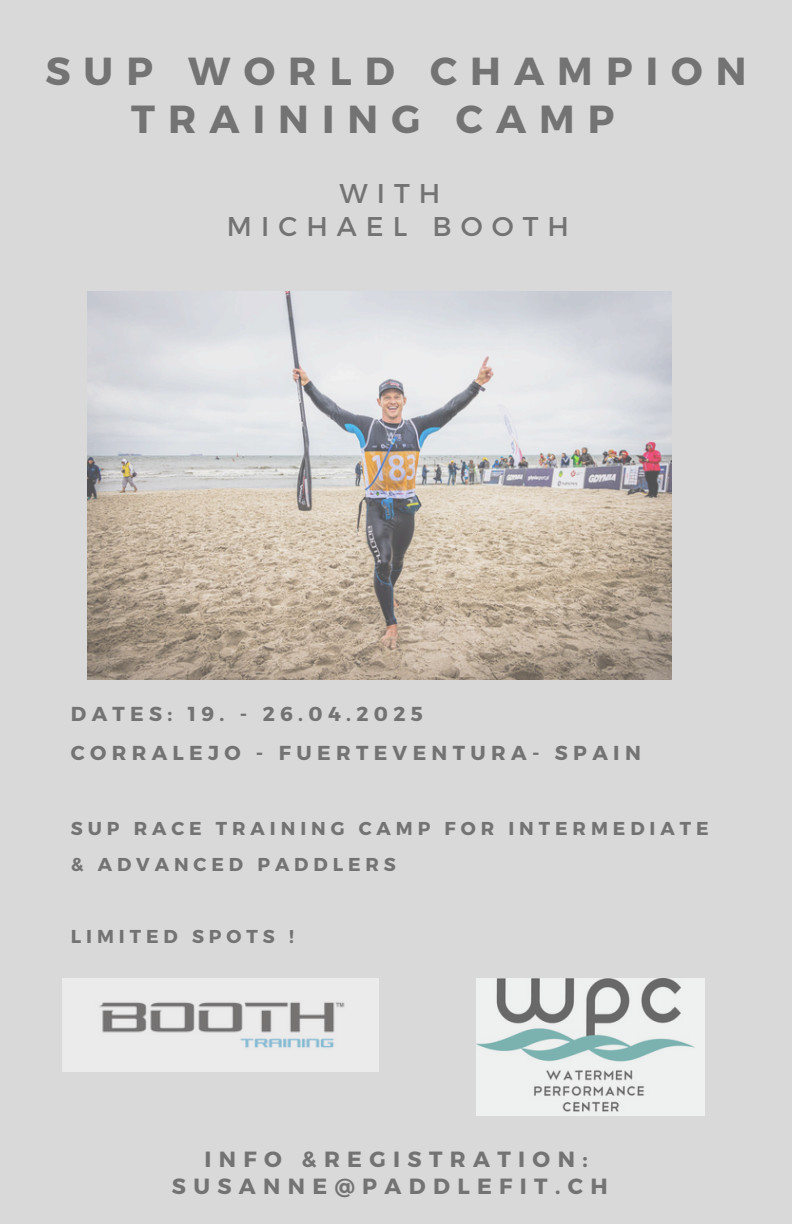
<style>
.page{position:relative;width:792px;height:1224px;background:#d9d9d9}
.page>*{position:absolute;margin:0;border:0;box-sizing:border-box;transform-origin:0 0}
.t1{font:700 39.2px/48px "Montserrat";letter-spacing:.335em;color:#737373}
.t2{font:27.2px/33px "Montserrat";letter-spacing:.335em;color:#737373;text-align:center}
.t3{font:700 22px/27px "Montserrat";letter-spacing:.335em;color:#737373;text-align:center}
.t4{font:700 20.2px/39px "Montserrat";letter-spacing:.265em;color:#737373}
.t5{font:700 18.6px/36px "Montserrat";letter-spacing:.265em;color:#737373}
</style>
<div class="page">
<img style="left:62px;top:979px;width:317px;height:93px">
<img style="left:88px;top:291px;width:583px;height:389px">
<img style="left:477px;top:979px;width:228px;height:136px">
<p class="t1" style="left:131px;top:45px;width:617px;text-indent:-86px">SUP WORLD CHAMPION<br>TRAINING CAMP</p>
<p class="t2" style="left:227px;top:175px;width:344px">WITH<br>MICHAEL BOOTH</p>
<h1 class="t4" style="left:71px;top:694px;width:572px">DATES: 19. - 26.04.2025<br>CORRALEJO - FUERTEVENTURA- SPAIN</h1>
<h2 class="t5" style="left:71px;top:810px;width:639px">SUP RACE TRAINING CAMP FOR INTERMEDIATE &amp; ADVANCED PADDLERS</h2>
<h3 class="t5" style="left:71px;top:918px;width:224px">LIMITED SPOTS !</h3>
<p class="t3" style="left:172px;top:1145px;width:437px">INFO &amp;REGISTRATION:<br>SUSANNE@PADDLEFIT.CH</p>
</div>
